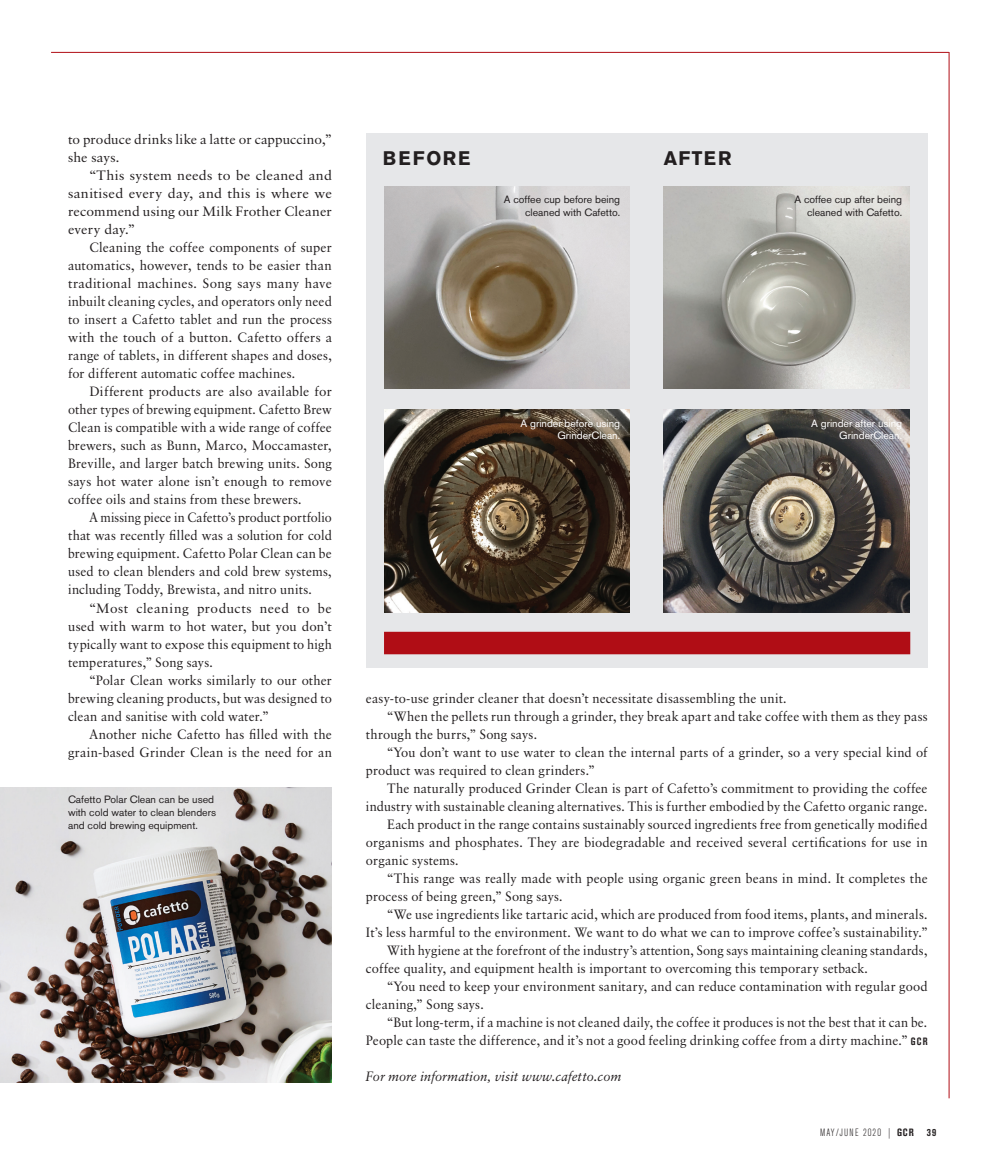
<style>
.page{position:relative;width:1000px;height:1166px;background:#fff}
.page>*{position:absolute;margin:0;border:0;box-sizing:border-box;transform-origin:0 0}
.FACT_HEADING{font:700 19.5px "Akzidenz Grotesk BE";letter-spacing:.09em;color:#231f20}
.GCR_BODY_COPY{font:13.5px/18px "Classical Garamond BT";letter-spacing:.01em;color:#231f20;scale:.96 1}
.GCR_BODY_COPY-2{font:13.5px/18px "Classical Garamond BT";letter-spacing:.01em;color:#231f20;text-align:justify}
.GCR_BODY_COPY-3{font:13.5px/18px "Classical Garamond BT";letter-spacing:.01em;color:#231f20;text-align:justify;scale:.95 1}
.GCR_BODY_COPY-4{font:13.5px/18px "Classical Garamond BT";letter-spacing:.01em;color:#231f20;text-align:justify;scale:.93 1}
.GCR_BODY_COPY-5{font:13.5px/18px "Classical Garamond BT";letter-spacing:.01em;color:#231f20;text-align:justify;scale:1.05 1}
.GCR_BODY_COPY-6{font:italic 13.5px "Classical Garamond BT";letter-spacing:.01em;color:#231f20;scale:.96 1}
.GCR_CAPTION{font:10.5px/12.6px "Akzidenz Grotesk BE";color:#231f20;text-align:right}
.GCR_CAPTION-2{font:10.5px/12.6px "Akzidenz Grotesk BE";color:#fff;text-align:right}
.t1{font:300 condensed 10.5px "Akzidenz Grotesk BE";letter-spacing:.1em;color:#231f20}
.s1{font-family:"Akzidenz Grotesk BE";font-weight:700;font-stretch:condensed;font-size:10.5px}
.s2{font-weight:700}
</style>
<div class="page">
<div style="left:366px;top:133px;width:561px;height:535px;background:#e6e7e9"></div>
<div style="left:384px;top:631px;width:526px;height:23px;background:#b00d15"></div>
<img style="left:0;top:787px;width:332px;height:295px">
<img style="left:663px;top:186px;width:246px;height:202px">
<img style="left:663px;top:410px;width:246px;height:202px">
<img style="left:384px;top:186px;width:245px;height:202px">
<img style="left:384px;top:410px;width:245px;height:202px">
<hr style="left:948px;top:52px;width:1px;height:1045px;background:#b00d15">
<hr style="left:51px;top:52px;width:897px;height:1px;background:#b00d15">
<p class="GCR_BODY_COPY-2" style="left:68px;top:130px;width:265px">to produce drinks like a latte or cappuccino,” she says.</p>
<p class="GCR_BODY_COPY-5" style="left:68px;top:166px;width:253px;text-indent:21px">“This system needs to be cleaned and sanitised every day, and this is where we recommend using our Milk Frother Cleaner every day.”</p>
<p class="GCR_BODY_COPY-2" style="left:68px;top:238px;width:265px;text-indent:21px">Cleaning the coffee components of super automatics, however, tends to be easier than traditional machines. Song says many have inbuilt cleaning cycles, and operators only need to insert a Cafetto tablet and run the process with the touch of a button. Cafetto offers a range of tablets, in different shapes and doses, for different automatic coffee machines.</p>
<p class="GCR_BODY_COPY-2" style="left:68px;top:382px;width:265px;text-indent:21px">Different products are also available for other types of brewing equipment. Cafetto Brew Clean is compatible with a wide range of coffee brewers, such as Bunn, Marco, Moccamaster, Breville, and larger batch brewing units. Song says hot water alone isn’t enough to remove coffee oils and stains from these brewers.</p>
<p class="GCR_BODY_COPY-4" style="left:68px;top:508px;width:285px;text-indent:21px">A missing piece in Cafetto’s product portfolio that was recently filled was a solution for cold brewing equipment. Cafetto Polar Clean can be used to clean blenders and cold brew systems, including Toddy, Brewista, and nitro units.</p>
<p class="GCR_BODY_COPY-2" style="left:68px;top:598px;width:265px;text-indent:21px">“Most cleaning products need to be used with warm to hot water, but you don’t typically want to expose this equipment to high temperatures,” Song says.</p>
<p class="GCR_BODY_COPY" style="left:68px;top:670px;width:276px;text-align:justify;text-indent:21px">“Polar Clean works similarly to our other brewing cleaning products, but was designed to clean and sanitise with cold water.”</p>
<p class="GCR_BODY_COPY-2" style="left:68px;top:724px;width:265px;text-align:right">Another niche Cafetto has filled with the grain-based Grinder Clean is the need for an</p>
<p class="GCR_CAPTION" style="left:68px;top:793px;width:149px;text-align:left">Cafetto Polar Clean can be used with cold water to clean blenders and cold brewing equipment.</p>
<p class="FACT_HEADING" style="left:383px;top:147px;width:89px">BEFORE</p>
<p class="FACT_HEADING" style="left:663px;top:147px;width:69px">AFTER</p>
<p class="GCR_CAPTION" style="left:503px;top:193px;width:118px">A coffee cup before being cleaned with Cafetto.</p>
<p class="GCR_CAPTION" style="left:794px;top:193px;width:109px">A coffee cup after being cleaned with Cafetto.</p>
<p class="GCR_CAPTION-2" style="left:520px;top:416px;width:101px">A grinder before using<br>GrinderClean.</p>
<p class="GCR_CAPTION-2" style="left:811px;top:416px;width:92px">A grinder after using<br>GrinderClean.</p>
<p class="GCR_BODY_COPY" style="left:366px;top:688px;width:440px">easy-to-use grinder cleaner that doesn’t necessitate disassembling the unit.</p>
<p class="GCR_BODY_COPY" style="left:366px;top:706px;width:586px;text-indent:21px">“When the pellets run through a grinder, they break apart and take coffee with them as they pass through the burrs,” Song says.</p>
<p class="GCR_BODY_COPY" style="left:366px;top:742px;width:586px;text-indent:21px">“You don’t want to use water to clean the internal parts of a grinder, so a very special kind of product was required to clean grinders.”</p>
<p class="GCR_BODY_COPY" style="left:366px;top:778px;width:586px;text-align:right">The naturally produced Grinder Clean is part of Cafetto’s commitment to providing the coffee industry with sustainable cleaning alternatives. This is further embodied by the Cafetto organic range.</p>
<p class="GCR_BODY_COPY-3" style="left:366px;top:814px;width:592px;text-indent:21px">Each product in the range contains sustainably sourced ingredients free from genetically modified organisms and phosphates. They are biodegradable and received several certifications for use in organic systems.</p>
<p class="GCR_BODY_COPY" style="left:366px;top:868px;width:586px;text-indent:21px">“This range was really made with people using organic green beans in mind. It completes the process of being green,” Song says.</p>
<p class="GCR_BODY_COPY" style="left:366px;top:904px;width:586px;text-align:right">“We use ingredients like tartaric acid, which are produced from food items, plants, and minerals.<br>It’s less harmful to the environment. We want to do what we can to improve coffee’s sustainability.”</p>
<p class="GCR_BODY_COPY-3" style="left:366px;top:940px;width:592px;text-indent:21px">With hygiene at the forefront of the industry’s attention, Song says maintaining cleaning standards, coffee quality, and equipment health is important to overcoming this temporary setback.</p>
<p class="GCR_BODY_COPY" style="left:366px;top:976px;width:586px;text-indent:21px">“You need to keep your environment sanitary, and can reduce contamination with regular good cleaning,” Song says.</p>
<p class="GCR_BODY_COPY-3" style="left:366px;top:1012px;width:592px;text-align:right">“But long-term, if a machine is not cleaned daily, the coffee it produces is not the best that it can be.<br>People can taste the difference, and it’s not a good feeling drinking coffee from a dirty machine.” <span class="s1">GCR</span></p>
<p class="GCR_BODY_COPY-6" style="left:366px;top:1067px;width:268px">For more information, visit www.cafetto.com</p>
<p class="t1" style="left:819px;top:1125px;width:117px">MAY/JUNE 2020 | <span class="s2">GCR 39</span></p>
</div>
